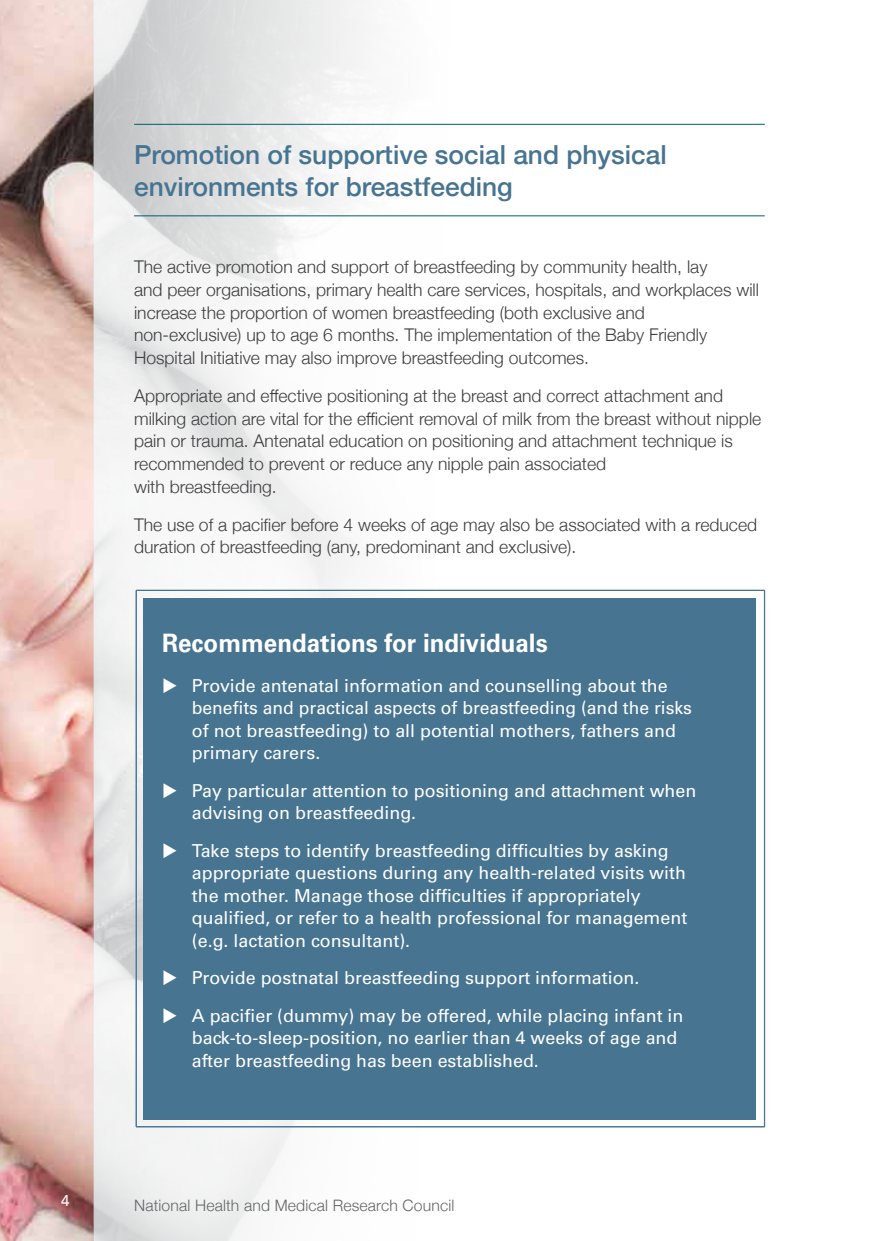
<style>
.page{position:relative;width:874px;height:1241px;background:#fff}
.page>*{position:absolute;margin:0;border:0;box-sizing:border-box;transform-origin:0 0}
.Head_2__double_rule{font:500 26.25px/31.5px "Helvetica Neue";color:#467491}
.t1{font:700 25.38px "Univers";color:#fff;scale:.95 1}
.t2{font:17.85px/22.6px "Univers";color:#fff}
.Text{font:300 17.5px/22.8px "Helvetica Neue";color:#3e3d40}
.t3{font:300 15.75px "Helvetica Neue";letter-spacing:.01em;color:#646567}
.t4{font:15.75px "Univers";color:#fff;scale:.95 1}
</style>
<div class="page">
<img style="left:0;top:0;width:764px;height:1240px">
<hr style="left:134px;top:124px;width:630px;height:1px;background:#005d6e">
<hr style="left:134px;top:215px;width:630px;height:1px;background:#005d6e">
<hr style="left:136px;top:590px;width:628px;height:1px;background:#467491">
<hr style="left:136px;top:590px;width:1px;height:536px;background:#467491">
<hr style="left:763px;top:590px;width:1px;height:536px;background:#467491">
<hr style="left:764px;top:590px;width:1px;height:536px;background:#467491">
<hr style="left:136px;top:1126px;width:628px;height:1px;background:#467491">
<div style="left:144px;top:597px;width:611px;height:522px;background:#467491"></div>
<p class="t4" style="left:61px;top:1190px;width:10px">4</p>
<h2 class="Head_2__double_rule" style="left:134px;top:137px;width:534px">Promotion of supportive social and physical environments for breastfeeding</h2>
<p class="Text" style="left:134px;top:254px;width:626px">The active promotion and support of breastfeeding by community health, lay<br>and peer organisations, primary health care services, hospitals, and workplaces will increase the proportion of women breastfeeding (both exclusive and<br>non-exclusive) up to age 6 months. The implementation of the Baby Friendly Hospital Initiative may also improve breastfeeding outcomes.</p>
<p class="Text" style="left:134px;top:383px;width:628px">Appropriate and effective positioning at the breast and correct attachment and milking action are vital for the efficient removal of milk from the breast without nipple pain or trauma. Antenatal education on positioning and attachment technique is recommended to prevent or reduce any nipple pain associated<br>with breastfeeding.</p>
<p class="Text" style="left:134px;top:511px;width:624px">The use of a pacifier before 4 weeks of age may also be associated with a reduced duration of breastfeeding (any, predominant and exclusive).</p>
<h3 class="t1" style="left:162px;top:627px;width:407px">Recommendations for individuals</h3>
<p class="t2" style="left:192px;top:674px;width:501px">Provide antenatal information and counselling about the benefits and practical aspects of breastfeeding (and the risks of not breastfeeding) to all potential mothers, fathers and primary carers.</p>
<p class="t2" style="left:192px;top:779px;width:506px">Pay particular attention to positioning and attachment when advising on breastfeeding.</p>
<p class="t2" style="left:192px;top:839px;width:496px">Take steps to identify breastfeeding difficulties by asking appropriate questions during any health-related visits with the mother. Manage those difficulties if appropriately qualified, or refer to a health professional for management (e.g. lactation consultant).</p>
<p class="t2" style="left:192px;top:966px;width:449px">Provide postnatal breastfeeding support information.</p>
<p class="t2" style="left:192px;top:1004px;width:493px">A pacifier (dummy) may be offered, while placing infant in back-to-sleep-position, no earlier than 4 weeks of age and after breastfeeding has been established.</p>
<p class="t3" style="left:134px;top:1192px;width:321px">National Health and Medical Research Council</p>
</div>
